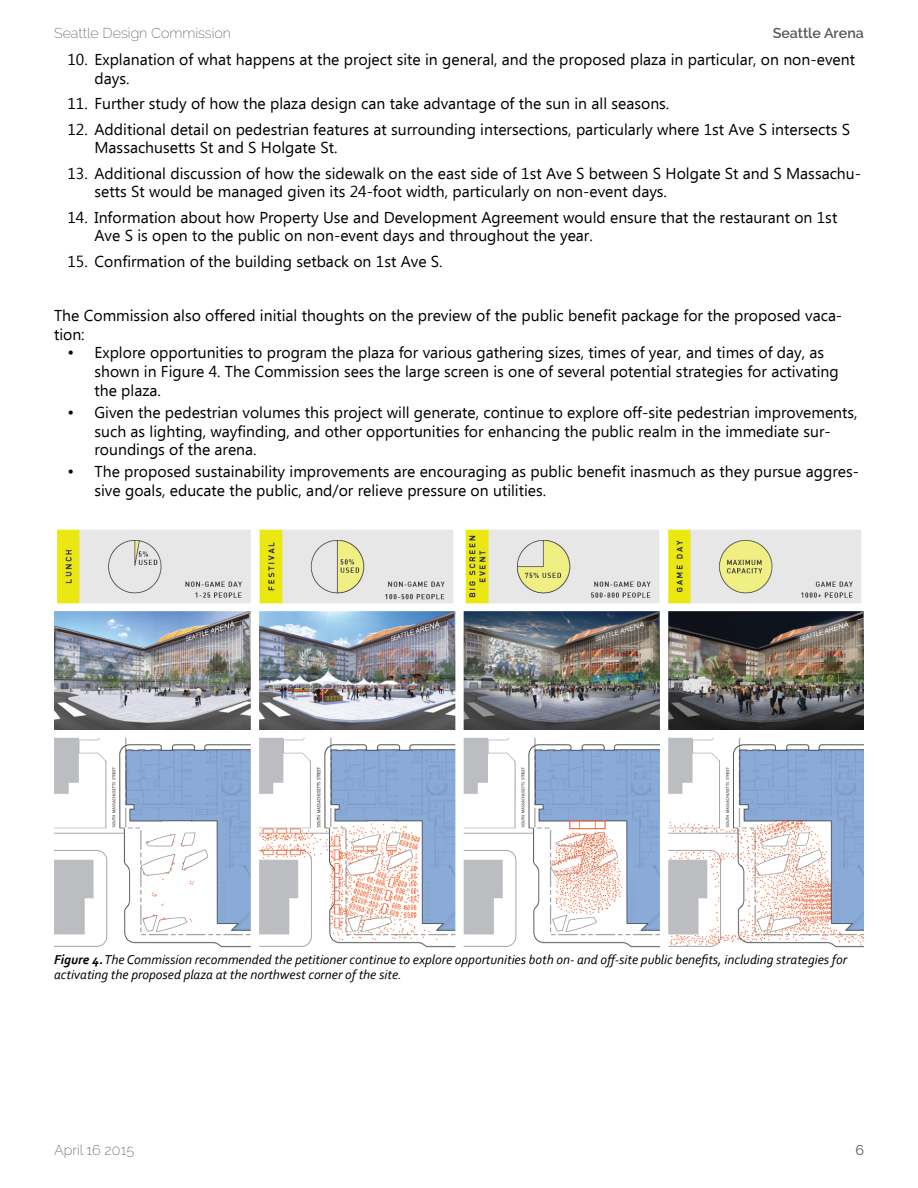
<style>
.page{position:relative;width:918px;height:1188px;background:#fff}
.page>*{position:absolute;margin:0;border:0;box-sizing:border-box;transform-origin:0 0}
.t1{font:15.75px/18.8px "Ebrima";color:#000}
.t2{font:200 14.25px "Raleway";color:#58595b}
.t3{font:600 14.25px "Raleway";color:#58595b}
.t4{font:14.25px "Raleway";color:#58595b}
.t5{font:italic 13.5px/15px "Corbel";color:#000}
.s1{font-size:16.5px}
.s2{font-weight:700}
</style>
<div class="page">
<img style="left:54px;top:529px;width:810px;height:419px">
<p class="t2" style="left:54px;top:25px;width:179px">Seattle Design Commission</p>
<p class="t3" style="left:773px;top:25px;width:93px">Seattle Arena</p>
<p class="t1" style="left:94px;top:52px;width:762px;text-indent:-27px">10. Explanation of what happens at the project site in general, and the proposed plaza in particular, on non-event days.</p>
<p class="t1" style="left:68px;top:96px;width:603px">11. Further study of how the plaza design can take advantage of the sun in all seasons.</p>
<p class="t1" style="left:94px;top:121px;width:757px;text-indent:-27px">12. Additional detail on pedestrian features at surrounding intersections, particularly where 1st Ave S intersects S<br>Massachusetts St and S Holgate St.</p>
<p class="t1" style="left:94px;top:165px;width:768px;text-indent:-27px">13. Additional discussion of how the sidewalk on the east side of 1st Ave S between S Holgate St and S Massachu&shy;setts St would be managed given its 24-foot width, particularly on non-event days.</p>
<p class="t1" style="left:94px;top:209px;width:744px;text-indent:-27px">14. Information about how Property Use and Development Agreement would ensure that the restaurant on 1st<br>Ave S is open to the public on non-event days and throughout the year.</p>
<p class="t1" style="left:68px;top:253px;width:377px">15. Confirmation of the building setback on 1st Ave S.</p>
<p class="t1" style="left:54px;top:307px;width:790px">The Commission also offered initial thoughts on the preview of the public benefit package for the proposed vaca&shy;tion:</p>
<p class="t1" style="left:94px;top:344px;width:746px;text-indent:-27px"><span class="s1">•</span> Explore opportunities to program the plaza for various gathering sizes, times of year, and times of day, as shown in Figure 4. The Commission sees the large screen is one of several potential strategies for activating the plaza.</p>
<p class="t1" style="left:94px;top:404px;width:765px;text-indent:-27px"><span class="s1">•</span> Given the pedestrian volumes this project will generate, continue to explore off-site pedestrian improvements, such as lighting, wayfinding, and other opportunities for enhancing the public realm in the immediate sur&shy;roundings of the arena.</p>
<p class="t1" style="left:94px;top:463px;width:766px;text-indent:-27px"><span class="s1">•</span> The proposed sustainability improvements are encouraging as public benefit inasmuch as they pursue aggres&shy;sive goals, educate the public, and/or relieve pressure on utilities.</p>
<p class="t5" style="left:54px;top:952px;width:795px"><span class="s2">Figure 4.</span> The Commission recommended the petitioner continue to explore opportunities both on- and off-site public benefits, including strategies for activating the proposed plaza at the northwest corner of the site.</p>
<p class="t2" style="left:54px;top:1142px;width:82px">April 16 2015</p>
<p class="t4" style="left:855px;top:1142px;width:10px">6</p>
</div>
